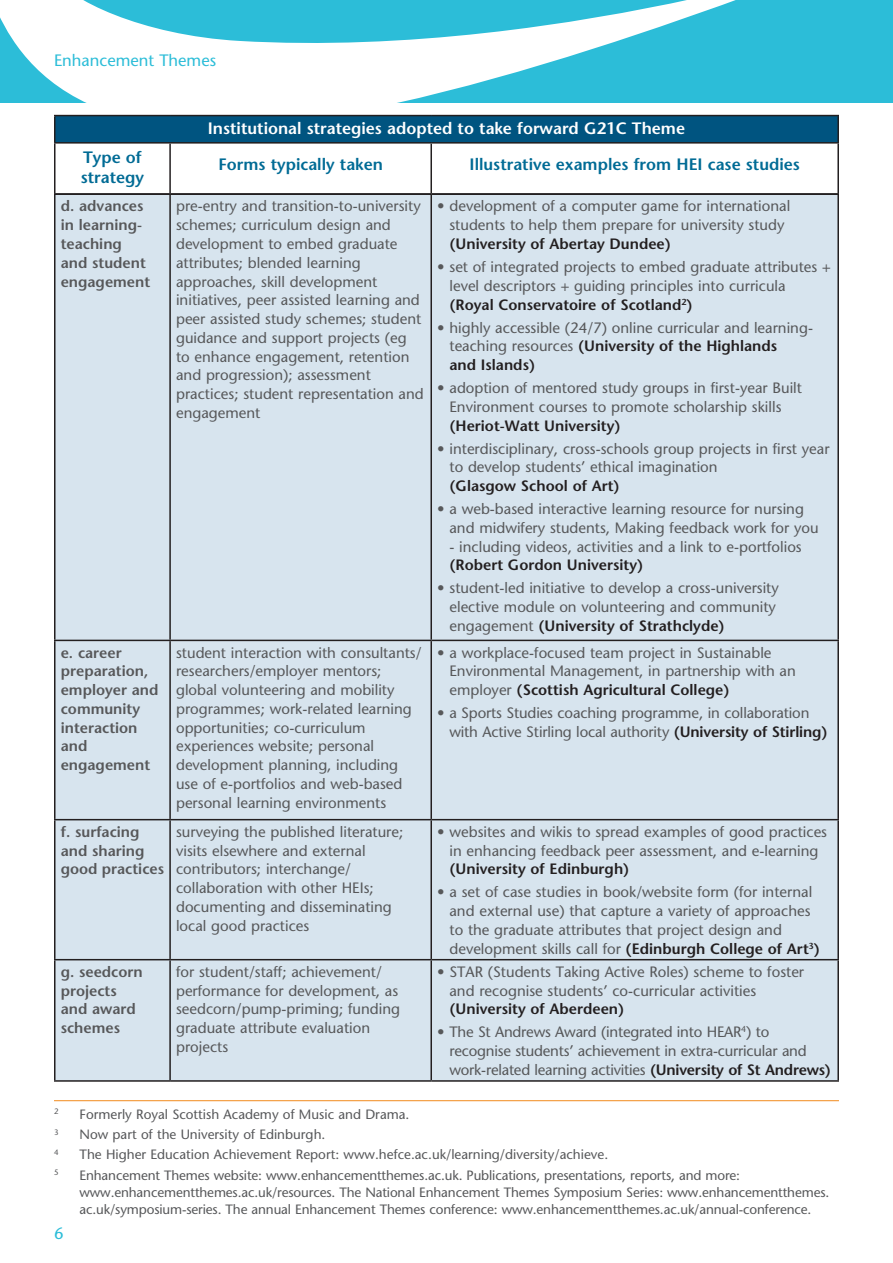
<style>
.page{position:relative;width:893px;height:1263px;background:#fff}
.page>*{position:absolute;margin:0;border:0;box-sizing:border-box;transform-origin:0 0}
.Text{font:600 16.5px/20.2px "Stone Sans";color:#006b95}
.Text-2{font:600 16.5px "Stone Sans";color:#fff}
.t1{font:16.5px "Stone Sans";color:#2cbdd8}
.bullets_table{font:15px/18.8px "Stone Sans";color:#57585a}
.Text-3{font:15px/18.8px "Stone Sans";color:#57585a}
.Text-4{font:600 15px/18.8px "Stone Sans";color:#57585a}
.Text-5{font:13.5px/17.2px "Stone Sans";letter-spacing:-.01em;color:#57585a}
.Text-6{font:7.8px "Stone Sans";color:#57585a}
.s1{font-weight:600;color:#231f20}
</style>
<div class="page">
<svg style="left:0;top:0;width:893px;height:115px;fill:#2cbdd8"></svg>
<div style="left:56px;top:195px;width:781px;height:885px;background:#d7e4ee"></div>
<hr style="left:54px;top:195px;width:2px;height:445px;background:#231f20">
<hr style="left:169px;top:195px;width:2px;height:445px;background:#231f20">
<hr style="left:430px;top:195px;width:2px;height:445px;background:#231f20">
<hr style="left:837px;top:195px;width:2px;height:445px;background:#231f20">
<hr style="left:54px;top:640px;width:116px;height:1px;background:#231f20">
<hr style="left:54px;top:641px;width:2px;height:178px;background:#231f20">
<hr style="left:170px;top:640px;width:261px;height:1px;background:#231f20">
<hr style="left:169px;top:641px;width:2px;height:178px;background:#231f20">
<hr style="left:431px;top:640px;width:408px;height:1px;background:#231f20">
<hr style="left:430px;top:641px;width:2px;height:178px;background:#231f20">
<hr style="left:837px;top:641px;width:2px;height:178px;background:#231f20">
<hr style="left:54px;top:819px;width:116px;height:1px;background:#231f20">
<hr style="left:54px;top:820px;width:2px;height:139px;background:#231f20">
<hr style="left:170px;top:819px;width:261px;height:1px;background:#231f20">
<hr style="left:169px;top:820px;width:2px;height:139px;background:#231f20">
<hr style="left:431px;top:819px;width:408px;height:1px;background:#231f20">
<hr style="left:430px;top:820px;width:2px;height:139px;background:#231f20">
<hr style="left:837px;top:820px;width:2px;height:139px;background:#231f20">
<hr style="left:54px;top:959px;width:116px;height:1px;background:#231f20">
<hr style="left:54px;top:960px;width:2px;height:120px;background:#231f20">
<hr style="left:170px;top:959px;width:261px;height:1px;background:#231f20">
<hr style="left:169px;top:960px;width:2px;height:120px;background:#231f20">
<hr style="left:431px;top:959px;width:408px;height:1px;background:#231f20">
<hr style="left:430px;top:960px;width:2px;height:120px;background:#231f20">
<hr style="left:837px;top:960px;width:2px;height:120px;background:#231f20">
<hr style="left:54px;top:1080px;width:116px;height:2px;background:#231f20">
<hr style="left:170px;top:1080px;width:261px;height:2px;background:#231f20">
<hr style="left:431px;top:1080px;width:408px;height:2px;background:#231f20">
<hr style="left:54px;top:1100px;width:785px;height:1px;background:#f28b1d">
<div style="left:55px;top:116px;width:783px;height:27px;background:#005480"></div>
<hr style="left:54px;top:115px;width:116px;height:1px;background:#231f20">
<hr style="left:54px;top:116px;width:2px;height:26px;background:#231f20">
<hr style="left:170px;top:115px;width:261px;height:1px;background:#231f20">
<hr style="left:431px;top:115px;width:408px;height:1px;background:#231f20">
<hr style="left:837px;top:116px;width:2px;height:26px;background:#231f20">
<hr style="left:54px;top:142px;width:116px;height:2px;background:#231f20">
<hr style="left:54px;top:144px;width:2px;height:49px;background:#231f20">
<hr style="left:170px;top:142px;width:261px;height:2px;background:#231f20">
<hr style="left:169px;top:144px;width:2px;height:49px;background:#231f20">
<hr style="left:431px;top:142px;width:408px;height:2px;background:#231f20">
<hr style="left:430px;top:144px;width:2px;height:49px;background:#231f20">
<hr style="left:837px;top:144px;width:2px;height:49px;background:#231f20">
<hr style="left:54px;top:193px;width:116px;height:2px;background:#231f20">
<hr style="left:170px;top:193px;width:261px;height:2px;background:#231f20">
<hr style="left:431px;top:193px;width:408px;height:2px;background:#231f20">
<p class="t1" style="left:54px;top:51px;width:164px">Enhancement Themes</p>
<p class="Text-2" style="left:208px;top:118px;width:479px">Institutional strategies adopted to take forward G21C Theme</p>
<p class="Text" style="left:81px;top:147px;width:65px">Type of strategy</p>
<p class="Text" style="left:218px;top:154px;width:166px">Forms typically taken</p>
<p class="Text" style="left:470px;top:154px;width:332px">Illustrative examples from HEI case studies</p>
<p class="Text-4" style="left:61px;top:197px;width:91px">d. advances in learning&shy;teaching and student engagement</p>
<p class="Text-3" style="left:176px;top:197px;width:249px">pre-entry and transition-to-university schemes; curriculum design and development to embed graduate attributes; blended learning approaches, skill development initiatives, peer assisted learning and peer assisted study schemes; student guidance and support projects (eg to enhance engagement, retention and progression); assessment practices; student representation and engagement</p>
<p class="bullets_table" style="left:449px;top:197px;width:342px;text-indent:-12px">• development of a computer game for international students to help them prepare for university study <span class="s1">(University of Abertay Dundee)</span></p>
<p class="bullets_table" style="left:449px;top:257px;width:383px;text-indent:-12px">• set of integrated projects to embed graduate attributes + level descriptors + guiding principles into curricula <span class="s1">(Royal Conservatoire of Scotland</span><sup>2</sup><span class="s1">)</span></p>
<p class="bullets_table" style="left:449px;top:318px;width:365px;text-indent:-12px">• highly accessible (24/7) online curricular and learning&shy;teaching resources <span class="s1">(University of the Highlands<br>and Islands)</span></p>
<p class="bullets_table" style="left:449px;top:378px;width:354px;text-indent:-12px">• adoption of mentored study groups in first-year Built<br>Environment courses to promote scholarship skills <span class="s1">(Heriot-Watt University)</span></p>
<p class="bullets_table" style="left:449px;top:439px;width:382px;text-indent:-12px">• interdisciplinary, cross-schools group projects in first year to develop students’ ethical imagination<br><span class="s1">(Glasgow School of Art)</span></p>
<p class="bullets_table" style="left:449px;top:499px;width:371px;text-indent:-12px">• a web-based interactive learning resource for nursing and midwifery students, Making feedback work for you</p>
<p class="bullets_table" style="left:449px;top:537px;width:354px">- including videos, activities and a link to e-portfolios <span class="s1">(Robert Gordon University)</span></p>
<p class="bullets_table" style="left:449px;top:579px;width:331px;text-indent:-12px">• student-led initiative to develop a cross-university elective module on volunteering and community engagement <span class="s1">(University of Strathclyde)</span></p>
<p class="Text-4" style="left:61px;top:643px;width:99px">e. career preparation, employer and community interaction and engagement</p>
<p class="Text-3" style="left:176px;top:643px;width:247px">student interaction with consultants/ researchers/employer mentors; global volunteering and mobility programmes; work-related learning opportunities; co-curriculum experiences website; personal development planning, including use of e-portfolios and web-based personal learning environments</p>
<p class="bullets_table" style="left:449px;top:643px;width:348px;text-indent:-12px">• a workplace-focused team project in Sustainable<br>Environmental Management, in partnership with an employer <span class="s1">(Scottish Agricultural College)</span></p>
<p class="bullets_table" style="left:449px;top:703px;width:380px;text-indent:-12px">• a Sports Studies coaching programme, in collaboration with Active Stirling local authority <span class="s1">(University of Stirling)</span></p>
<p class="Text-4" style="left:61px;top:822px;width:105px">f. surfacing and sharing good practices</p>
<p class="Text-3" style="left:176px;top:822px;width:229px">surveying the published literature; visits elsewhere and external contributors; interchange/ collaboration with other HEIs; documenting and disseminating local good practices</p>
<p class="bullets_table" style="left:449px;top:822px;width:379px;text-indent:-12px">• websites and wikis to spread examples of good practices in enhancing feedback peer assessment, and e-learning <span class="s1">(University of Edinburgh)</span></p>
<p class="bullets_table" style="left:449px;top:883px;width:372px;text-indent:-12px">• a set of case studies in book/website form (for internal and external use) that capture a variety of approaches to the graduate attributes that project design and development skills call for <span class="s1">(Edinburgh College of Art</span><sup>3</sup><span class="s1">)</span></p>
<p class="Text-4" style="left:61px;top:962px;width:84px">g. seedcorn projects and award schemes</p>
<p class="Text-3" style="left:176px;top:962px;width:225px">for student/staff; achievement/ performance for development, as seedcorn/pump-priming; funding graduate attribute evaluation projects</p>
<p class="bullets_table" style="left:449px;top:962px;width:356px;text-indent:-12px">• STAR (Students Taking Active Roles) scheme to foster and recognise students’ co-curricular activities <span class="s1">(University of Aberdeen)</span></p>
<p class="Text-3" style="left:449px;top:1023px;width:383px;text-indent:-12px">• The St Andrews Award (integrated into HEAR<sup>4</sup>) to recognise students’ achievement in extra-curricular and work-related learning activities <span class="s1">(University of St Andrews)</span></p>
<p class="Text-6" style="left:54px;top:1107px;width:6px">2</p>
<p class="Text-5" style="left:80px;top:1106px;width:331px">Formerly Royal Scottish Academy of Music and Drama.</p>
<p class="Text-6" style="left:54px;top:1127px;width:6px">3</p>
<p class="Text-5" style="left:80px;top:1126px;width:247px">Now part of the University of Edinburgh.</p>
<p class="Text-6" style="left:54px;top:1147px;width:6px">4</p>
<p class="Text-5" style="left:80px;top:1146px;width:530px">The Higher Education Achievement Report: www.hefce.ac.uk/learning/diversity/achieve.</p>
<p class="Text-6" style="left:54px;top:1168px;width:6px">5</p>
<p class="Text-5" style="left:80px;top:1166px;width:751px">Enhancement Themes website: www.enhancementthemes.ac.uk. Publications, presentations, reports, and more: www.enhancementthemes.ac.uk/resources. The National Enhancement Themes Symposium Series: www.enhancementthemes. ac.uk/symposium-series. The annual Enhancement Themes conference: www.enhancementthemes.ac.uk/annual-conference.</p>
<p class="t1" style="left:54px;top:1223px;width:11px">6</p>
</div>
